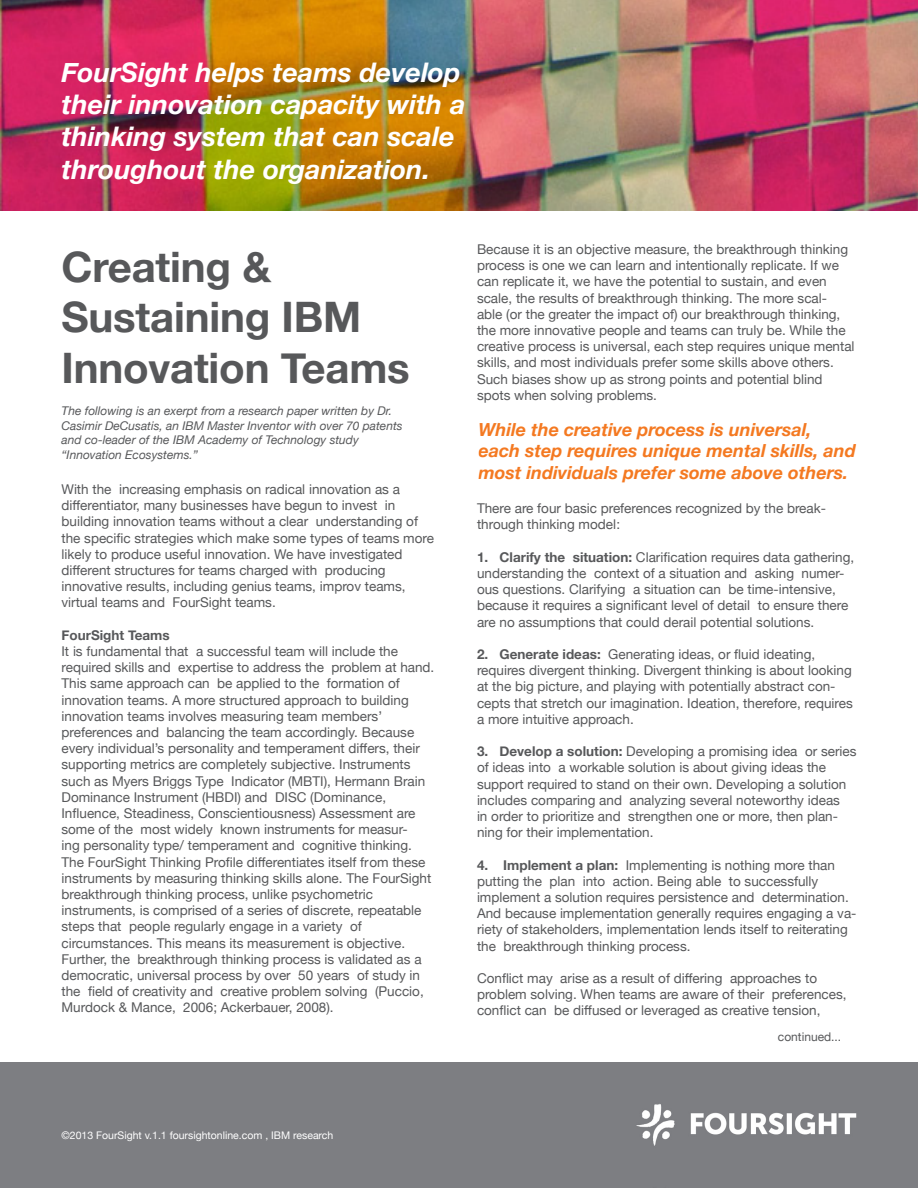
<style>
.page{position:relative;width:918px;height:1188px;background:#fff}
.page>*{position:absolute;margin:0;border:0;box-sizing:border-box;transform-origin:0 0}
.t1{font:700 42px "Helvetica Neue";letter-spacing:-.005em;color:#57585a}
.t2{font:italic 700 27px/32.4px "Helvetica Neue";color:#fff}
.t3{font:italic 700 18px/21.6px "Helvetica Neue";color:#f47921}
.t4{font:13.5px/16.2px "Helvetica Neue";color:#57585a}
.t5{font:700 13.5px "Helvetica Neue";color:#57585a}
.t6{font:italic 12px/14.4px "Helvetica Neue";color:#57585a}
.t7{font:12px "Helvetica Neue";color:#57585a}
.t8{font:10.5px "Helvetica Neue";color:#fff}
.s1{font-weight:700}
</style>
<div class="page">
<img style="left:0;top:0;width:918px;height:211px">
<div style="left:0;top:1062px;width:918px;height:126px;background:#7d7e82"></div>
<p class="t2" style="left:62px;top:56px;width:406px">FourSight helps teams develop their innovation capacity with a thinking system that can scale throughout the organization.</p>
<p class="t1" style="left:62px;top:234px;width:211px">Creating &amp;</p>
<p class="t1" style="left:62px;top:285px;width:301px">Sustaining IBM</p>
<p class="t1" style="left:62px;top:335px;width:350px">Innovation Teams</p>
<p class="t6" style="left:62px;top:405px;width:343px">The following is an exerpt from a research paper written by Dr.<br>Casimir DeCusatis, an IBM Master Inventor with over 70 patents and co-leader of the IBM Academy of Technology study “Innovation Ecosystems.”</p>
<p class="t4" style="left:62px;top:482px;width:340px">With the increasing emphasis on radical innovation as a differentiator, many businesses have begun to invest in</p>
<p class="t4" style="left:62px;top:514px;width:374px">building innovation teams without a clear understanding of the specific strategies which make some types of teams more likely to produce useful innovation. We have investigated different structures for teams charged with producing innovative results, including genius teams, improv teams, virtual teams and FourSight teams.</p>
<p class="t5" style="left:62px;top:624px;width:110px">FourSight Teams</p>
<p class="t4" style="left:62px;top:644px;width:374px">It is fundamental that a successful team will include the required skills and expertise to address the problem at hand.<br>This same approach can be applied to the formation of innovation teams. A more structured approach to building innovation teams involves measuring team members’ preferences and balancing the team accordingly. Because every individual’s personality and temperament differs, their supporting metrics are completely subjective. Instruments such as Myers Briggs Type Indicator (MBTI), Hermann Brain Dominance Instrument (HBDI) and DISC (Dominance, Influence, Steadiness, Conscientiousness) Assessment are some of the most widely known instruments for measur-<br>ing personality type/ temperament and cognitive thinking.<br>The FourSight Thinking Profile differentiates itself from these instruments by measuring thinking skills alone. The FourSight breakthrough thinking process, unlike psychometric instruments, is comprised of a series of discrete, repeatable steps that people regularly engage in a variety of circumstances. This means its measurement is objective.<br>Further, the breakthrough thinking process is validated as a democratic, universal process by over 50 years of study in the field of creativity and creative problem solving (Puccio, Murdock &amp; Mance, 2006; Ackerbauer, 2008).</p>
<p class="t4" style="left:477px;top:242px;width:373px">Because it is an objective measure, the breakthrough thinking</p>
<p class="t4" style="left:477px;top:258px;width:379px">process is one we can learn and intentionally replicate. If we can replicate it, we have the potential to sustain, and even scale, the results of breakthrough thinking. The more scal&shy;able (or the greater the impact of) our breakthrough thinking, the more innovative people and teams can truly be. While the creative process is universal, each step requires unique mental skills, and most individuals prefer some skills above others.<br>Such biases show up as strong points and potential blind spots when solving problems.</p>
<p class="t3" style="left:478px;top:419px;width:379px">While the creative process is universal, each step requires unique mental skills, and most individuals prefer some above others.</p>
<p class="t4" style="left:477px;top:501px;width:351px">There are four basic preferences recognized by the break&shy;through thinking model:</p>
<p class="t4" style="left:477px;top:550px;width:379px"><span class="s1">1. Clarify the situation:</span> Clarification requires data gathering, understanding the context of a situation and asking numer&shy;ous questions. Clarifying a situation can be time-intensive, because it requires a significant level of detail to ensure there are no assumptions that could derail potential solutions.</p>
<p class="t4" style="left:477px;top:647px;width:340px"><span class="s1">2. Generate ideas:</span> Generating ideas, or fluid ideating,</p>
<p class="t4" style="left:477px;top:663px;width:376px">requires divergent thinking. Divergent thinking is about looking</p>
<p class="t4" style="left:477px;top:679px;width:377px">at the big picture, and playing with potentially abstract con&shy;cepts that stretch our imagination. Ideation, therefore, requires a more intuitive approach.</p>
<p class="t4" style="left:477px;top:744px;width:381px"><span class="s1">3. Develop a solution:</span> Developing a promising idea or series of ideas into a workable solution is about giving ideas the support required to stand on their own. Developing a solution includes comparing and analyzing several noteworthy ideas<br>in order to prioritize and strengthen one or more, then plan&shy;ning for their implementation.</p>
<p class="t4" style="left:477px;top:857px;width:381px"><span class="s1">4. Implement a plan:</span> Implementing is nothing more than putting the plan into action. Being able to successfully implement a solution requires persistence and determination.<br>And because implementation generally requires engaging a va&shy;riety of stakeholders, implementation lends itself to reiterating the breakthrough thinking process.</p>
<p class="t4" style="left:477px;top:971px;width:371px">Conflict may arise as a result of differing approaches to problem solving. When teams are aware of their preferences, conflict can be diffused or leveraged as creative tension,</p>
<p class="t7" style="left:778px;top:1028px;width:65px">continued...</p>
<p class="t8" style="left:62px;top:1128px;width:273px">©2013 FourSight v.1.1 foursightonline.com , IBM research</p>
</div>
